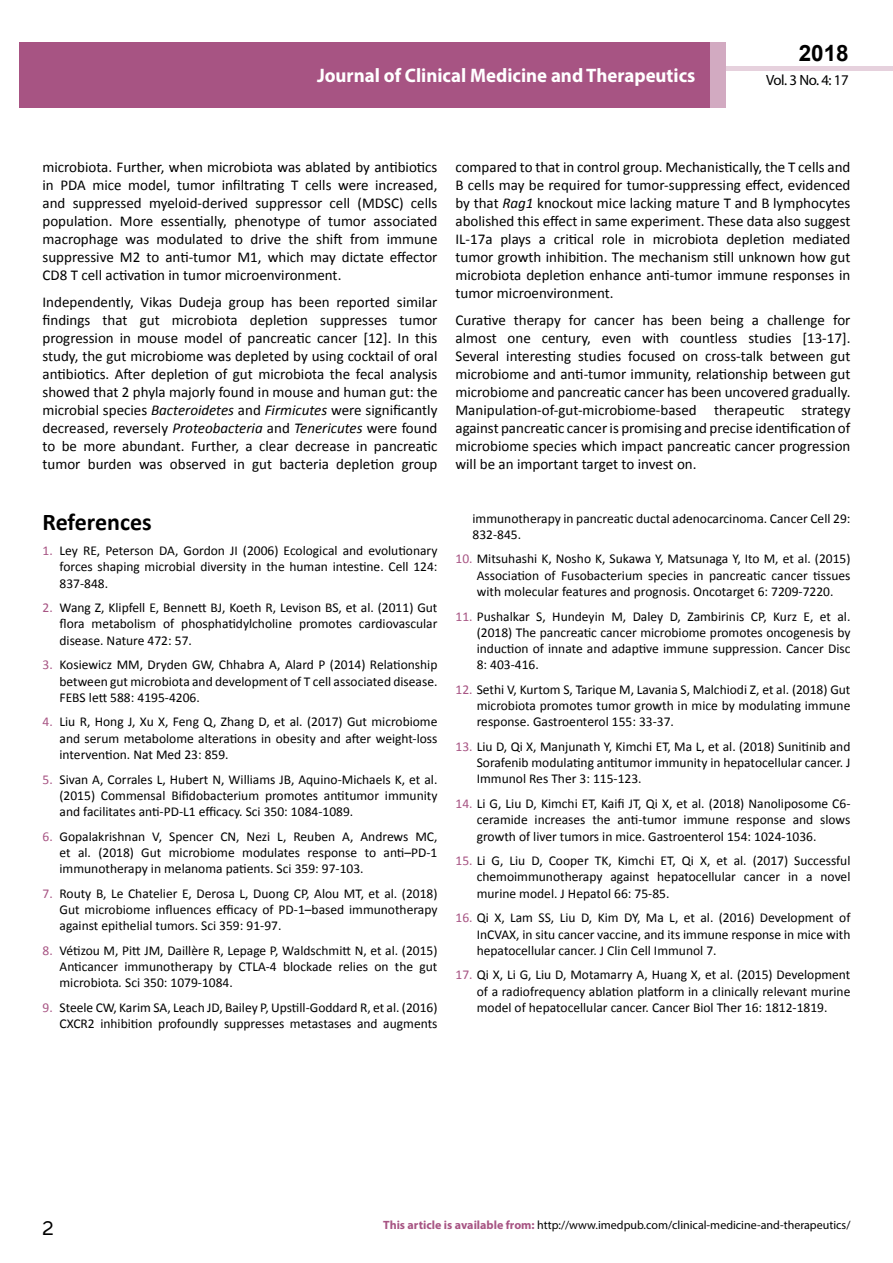
<style>
.page{position:relative;width:893px;height:1263px;background:#fff}
.page>*{position:absolute;margin:0;border:0;box-sizing:border-box;transform-origin:0 0}
.t1{font:25.5px "Tunga";color:#000}
.t2{font:700 24px "Calibri";color:#000}
.t3{font:700 22.5px "Arial";color:#000}
.t4{font:700 19.65px "Myriad Pro";color:#fff;scale:.96 1}
.t5{font:15px/18px "Calibri";color:#000;text-align:justify}
.t6{font:14.85px "Myriad Pro";letter-spacing:-.03em;color:#000}
.t7{font:13.5px/16.2px "Calibri";color:#000;text-align:justify}
.t8{font:12px "Myriad Pro";color:#000}
.s1{font-style:italic}
.s2{color:#a75483}
.s3{font-weight:700;color:#a75483}
</style>
<div class="page">
<div style="left:722px;top:66px;width:171px;height:5px;background:#e6d1dd"></div>
<div style="left:19px;top:42px;width:706px;height:66px;background:#a75483"></div>
<div style="left:710px;top:43px;width:15px;height:65px;background:#d2aac1"></div>
<h3 class="t3" style="left:799px;top:38px;width:52px">2018</h3>
<h3 class="t4" style="left:317px;top:63px;width:396px">Journal of Clinical Medicine and Therapeutics</h3>
<p class="t6" style="left:766px;top:71px;width:84px">Vol. 3 No. 4: 17</p>
<p class="t5" style="left:43px;top:158px;width:396px">microbiota. Further, when microbiota was ablated by antibiotics in PDA mice model, tumor infiltrating T cells were increased, and suppressed myeloid-derived suppressor cell (MDSC) cells population. More essentially, phenotype of tumor associated macrophage was modulated to drive the shift from immune suppressive M2 to anti-tumor M1, which may dictate effector CD8 T cell activation in tumor microenvironment.</p>
<p class="t5" style="left:43px;top:293px;width:396px">Independently, Vikas Dudeja group has been reported similar findings that gut microbiota depletion suppresses tumor progression in mouse model of pancreatic cancer [12]. In this study, the gut microbiome was depleted by using cocktail of oral antibiotics. After depletion of gut microbiota the fecal analysis showed that 2 phyla majorly found in mouse and human gut: the microbial species <span class="s1">Bacteroidetes</span> and <span class="s1">Firmicutes</span> were significantly decreased, reversely <span class="s1">Proteobacteria</span> and <span class="s1">Tenericutes</span> were found to be more abundant. Further, a clear decrease in pancreatic tumor burden was observed in gut bacteria depletion group</p>
<h2 class="t2" style="left:43px;top:507px;width:111px">References</h2>
<p class="t7" style="left:60px;top:543px;width:379px;text-indent:-17px"><span class="s2">1.</span> Ley RE, Peterson DA, Gordon JI (2006) Ecological and evolutionary forces shaping microbial diversity in the human intestine. Cell 124:<br>837-848.</p>
<p class="t7" style="left:60px;top:600px;width:379px;text-indent:-17px"><span class="s2">2.</span> Wang Z, Klipfell E, Bennett BJ, Koeth R, Levison BS, et al. (2011) Gut flora metabolism of phosphatidylcholine promotes cardiovascular disease. Nature 472: 57.</p>
<p class="t7" style="left:60px;top:657px;width:379px;text-indent:-17px"><span class="s2">3.</span> Kosiewicz MM, Dryden GW, Chhabra A, Alard P (2014) Relationship between gut microbiota and development of T cell associated disease.<br>FEBS lett 588: 4195-4206.</p>
<p class="t7" style="left:60px;top:714px;width:379px;text-indent:-17px"><span class="s2">4.</span> Liu R, Hong J, Xu X, Feng Q, Zhang D, et al. (2017) Gut microbiome and serum metabolome alterations in obesity and after weight-loss intervention. Nat Med 23: 859.</p>
<p class="t7" style="left:60px;top:771px;width:379px;text-indent:-17px"><span class="s2">5.</span> Sivan A, Corrales L, Hubert N, Williams JB, Aquino-Michaels K, et al. (2015) Commensal Bifidobacterium promotes antitumor immunity and facilitates anti-PD-L1 efficacy. Sci 350: 1084-1089.</p>
<p class="t7" style="left:60px;top:828px;width:379px;text-indent:-17px"><span class="s2">6.</span> Gopalakrishnan V, Spencer CN, Nezi L, Reuben A, Andrews MC, et al. (2018) Gut microbiome modulates response to anti–PD-1 immunotherapy in melanoma patients. Sci 359: 97-103.</p>
<p class="t7" style="left:60px;top:885px;width:379px;text-indent:-17px"><span class="s2">7.</span> Routy B, Le Chatelier E, Derosa L, Duong CP, Alou MT, et al. (2018)<br>Gut microbiome influences efficacy of PD-1–based immunotherapy against epithelial tumors. Sci 359: 91-97.</p>
<p class="t7" style="left:60px;top:942px;width:379px;text-indent:-17px"><span class="s2">8.</span> Vétizou M, Pitt JM, Daillère R, Lepage P, Waldschmitt N, et al. (2015)<br>Anticancer immunotherapy by CTLA-4 blockade relies on the gut microbiota<span class="s1">.</span> Sci 350: 1079-1084.</p>
<p class="t7" style="left:43px;top:999px;width:396px;text-align:right"><span class="s2">9.</span> Steele CW, Karim SA, Leach JD, Bailey P, Upstill-Goddard R, et al. (2016)<br>CXCR2 inhibition profoundly suppresses metastases and augments</p>
<p class="t5" style="left:455px;top:158px;width:396px">compared to that in control group. Mechanistically, the T cells and B cells may be required for tumor-suppressing effect, evidenced by that <span class="s1">Rag1</span> knockout mice lacking mature T and B lymphocytes abolished this effect in same experiment. These data also suggest IL-17a plays a critical role in microbiota depletion mediated tumor growth inhibition. The mechanism still unknown how gut microbiota depletion enhance anti-tumor immune responses in tumor microenvironment.</p>
<p class="t5" style="left:455px;top:311px;width:396px">Curative therapy for cancer has been being a challenge for almost one century, even with countless studies [13-17].<br>Several interesting studies focused on cross-talk between gut microbiome and anti-tumor immunity, relationship between gut microbiome and pancreatic cancer has been uncovered gradually.<br>Manipulation-of-gut-microbiome-based therapeutic strategy against pancreatic cancer is promising and precise identification of microbiome species which impact pancreatic cancer progression will be an important target to invest on.</p>
<p class="t7" style="left:472px;top:510px;width:379px">immunotherapy in pancreatic ductal adenocarcinoma. Cancer Cell 29:<br>832-845.</p>
<p class="t7" style="left:477px;top:551px;width:375px;text-indent:-21px"><span class="s2">10.</span> Mitsuhashi K, Nosho K, Sukawa Y, Matsunaga Y, Ito M, et al. (2015)<br>Association of Fusobacterium species in pancreatic cancer tissues with molecular features and prognosis. Oncotarget 6: 7209-7220.</p>
<p class="t7" style="left:477px;top:608px;width:375px;text-indent:-21px"><span class="s2">11.</span> Pushalkar S, Hundeyin M, Daley D, Zambirinis CP, Kurz E, et al. (2018) The pancreatic cancer microbiome promotes oncogenesis by induction of innate and adaptive immune suppression. Cancer Disc 8: 403-416.</p>
<p class="t7" style="left:477px;top:681px;width:375px;text-indent:-21px"><span class="s2">12.</span> Sethi V, Kurtom S, Tarique M, Lavania S, Malchiodi Z, et al. (2018) Gut microbiota promotes tumor growth in mice by modulating immune response. Gastroenterol 155: 33-37.</p>
<p class="t7" style="left:477px;top:738px;width:375px;text-indent:-21px"><span class="s2">13.</span> Liu D, Qi X, Manjunath Y, Kimchi ET, Ma L, et al. (2018) Sunitinib and Sorafenib modulating antitumor immunity in hepatocellular cancer. J Immunol Res Ther 3: 115-123.</p>
<p class="t7" style="left:477px;top:795px;width:375px;text-indent:-21px"><span class="s2">14.</span> Li G, Liu D, Kimchi ET, Kaifi JT, Qi X, et al. (2018) Nanoliposome C6- ceramide increases the anti-tumor immune response and slows growth of liver tumors in mice. Gastroenterol 154: 1024-1036.</p>
<p class="t7" style="left:477px;top:853px;width:375px;text-indent:-21px"><span class="s2">15.</span> Li G, Liu D, Cooper TK, Kimchi ET, Qi X, et al. (2017) Successful chemoimmunotherapy against hepatocellular cancer in a novel murine model. J Hepatol 66: 75-85.</p>
<p class="t7" style="left:477px;top:910px;width:375px;text-indent:-21px"><span class="s2">16.</span> Qi X, Lam SS, Liu D, Kim DY, Ma L, et al. (2016) Development of InCVAX, in situ cancer vaccine, and its immune response in mice with hepatocellular cancer. J Clin Cell Immunol 7.</p>
<p class="t7" style="left:477px;top:967px;width:375px;text-indent:-21px"><span class="s2">17.</span> Qi X, Li G, Liu D, Motamarry A, Huang X, et al. (2015) Development of a radiofrequency ablation platform in a clinically relevant murine model of hepatocellular cancer. Cancer Biol Ther 16: 1812-1819.</p>
<h1 class="t1" style="left:42px;top:1211px;width:13px">2</h1>
<p class="t8" style="left:383px;top:1218px;width:469px"><span class="s3">This article is available from:</span> http://www.imedpub.com/clinical-medicine-and-therapeutics/</p>
</div>
